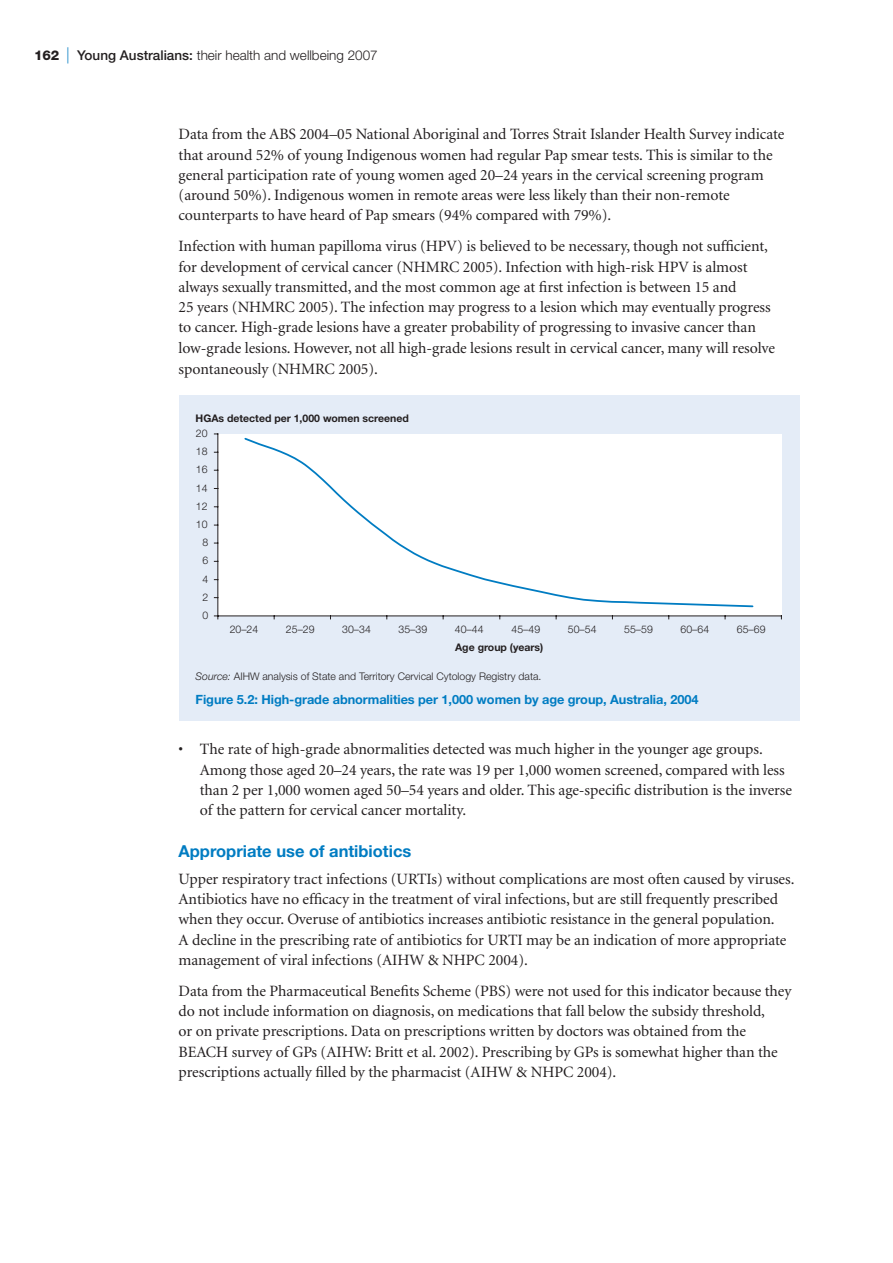
<style>
.page{position:relative;width:893px;height:1263px;background:#fff}
.page>*{position:absolute;margin:0;border:0;box-sizing:border-box;transform-origin:0 0}
.t1{font:700 16.5px "Helvetica Neue";color:#007cc2}
.t2{font:15.75px/20.2px "Minion";letter-spacing:-.005em;color:#231f20}
.t3{font:300 13.5px "Helvetica Neue";color:#231f20}
.t4{font:800 13.5px "Helvetica Neue";color:#231f20}
.t5{font:700 12.75px "Helvetica Neue";letter-spacing:-.005em;color:#007cc2}
.t6{font:300 10.5px "Helvetica Neue";color:#231f20}
.t7{font:700 10.5px "Helvetica Neue";color:#231f20}
.s1{font-size:16.2px;color:#007cc2}
.s2{font-weight:500}
.s3{font-style:italic}
</style>
<div class="page">
<div style="left:179px;top:395px;width:620px;height:326px;background:#e4ecf7"></div>
<div style="left:218px;top:434px;width:563px;height:182px;background:#fff"></div>
<hr style="left:218px;top:434px;width:1px;height:182px;background:#231f20">
<hr style="left:218px;top:616px;width:563px;height:1px;background:#231f20">
<svg style="left:244px;top:437px;width:510px;height:171px"></svg>
<p class="t4" style="left:34px;top:47px;width:9px">162</p>
<p class="t3" style="left:67px;top:47px;width:313px"><span class="s1">|</span> <span class="s2">Young Australians:</span> their health and wellbeing 2007</p>
<p class="t2" style="left:179px;top:125px;width:607px">Data from the ABS 2004–05 National Aboriginal and Torres Strait Islander Health Survey indicate that around 52% of young Indigenous women had regular Pap smear tests. This is similar to the general participation rate of young women aged 20–24 years in the cervical screening program (around 50%). Indigenous women in remote areas were less likely than their non-remote counterparts to have heard of Pap smears (94% compared with 79%).</p>
<p class="t2" style="left:179px;top:237px;width:598px">Infection with human papilloma virus (HPV) is believed to be necessary, though not sufficient, for development of cervical cancer (NHMRC 2005). Infection with high-risk HPV is almost always sexually transmitted, and the most common age at first infection is between 15 and<br>25 years (NHMRC 2005). The infection may progress to a lesion which may eventually progress to cancer. High-grade lesions have a greater probability of progressing to invasive cancer than low-grade lesions. However, not all high-grade lesions result in cervical cancer, many will resolve spontaneously (NHMRC 2005).</p>
<p class="t7" style="left:196px;top:412px;width:215px">HGAs detected per 1,000 women screened</p>
<p class="t6" style="left:196px;top:427px;width:13px">20</p>
<p class="t6" style="left:196px;top:445px;width:13px">18</p>
<p class="t6" style="left:196px;top:463px;width:13px">16</p>
<p class="t6" style="left:196px;top:481px;width:13px">14</p>
<p class="t6" style="left:196px;top:500px;width:13px">12</p>
<p class="t6" style="left:196px;top:518px;width:13px">10</p>
<p class="t6" style="left:203px;top:536px;width:7px">8</p>
<p class="t6" style="left:203px;top:554px;width:7px">6</p>
<p class="t6" style="left:203px;top:572px;width:7px">4</p>
<p class="t6" style="left:203px;top:590px;width:7px">2</p>
<p class="t6" style="left:203px;top:609px;width:7px">0</p>
<p class="t6" style="left:230px;top:623px;width:30px">20–24</p>
<p class="t6" style="left:286px;top:623px;width:30px">25–29</p>
<p class="t6" style="left:342px;top:623px;width:30px">30–34</p>
<p class="t6" style="left:399px;top:623px;width:30px">35–39</p>
<p class="t6" style="left:455px;top:623px;width:30px">40–44</p>
<p class="t6" style="left:512px;top:623px;width:30px">45–49</p>
<p class="t6" style="left:568px;top:623px;width:30px">50–54</p>
<p class="t6" style="left:624px;top:623px;width:30px">55–59</p>
<p class="t6" style="left:681px;top:623px;width:30px">60–64</p>
<p class="t6" style="left:737px;top:623px;width:30px">65–69</p>
<p class="t7" style="left:455px;top:641px;width:90px">Age group (years)</p>
<p class="t6" style="left:196px;top:670px;width:347px"><span class="s3">Source:</span> AIHW analysis of State and Territory Cervical Cytology Registry data.</p>
<p class="t5" style="left:196px;top:692px;width:504px">Figure 5.2: High-grade abnormalities per 1,000 women by age group, Australia, 2004</p>
<p class="t2" style="left:200px;top:740px;width:594px;text-indent:-21px">• The rate of high-grade abnormalities detected was much higher in the younger age groups.<br>Among those aged 20–24 years, the rate was 19 per 1,000 women screened, compared with less than 2 per 1,000 women aged 50–54 years and older. This age-specific distribution is the inverse of the pattern for cervical cancer mortality.</p>
<p class="t1" style="left:179px;top:841px;width:234px">Appropriate use of antibiotics</p>
<p class="t2" style="left:179px;top:869px;width:617px">Upper respiratory tract infections (URTIs) without complications are most often caused by viruses.<br>Antibiotics have no efficacy in the treatment of viral infections, but are still frequently prescribed when they occur. Overuse of antibiotics increases antibiotic resistance in the general population.<br>A decline in the prescribing rate of antibiotics for URTI may be an indication of more appropriate management of viral infections (AIHW &amp; NHPC 2004).</p>
<p class="t2" style="left:179px;top:981px;width:614px">Data from the Pharmaceutical Benefits Scheme (PBS) were not used for this indicator because they do not include information on diagnosis, on medications that fall below the subsidy threshold,<br>or on private prescriptions. Data on prescriptions written by doctors was obtained from the BEACH survey of GPs (AIHW: Britt et al. 2002). Prescribing by GPs is somewhat higher than the prescriptions actually filled by the pharmacist (AIHW &amp; NHPC 2004).</p>
</div>
